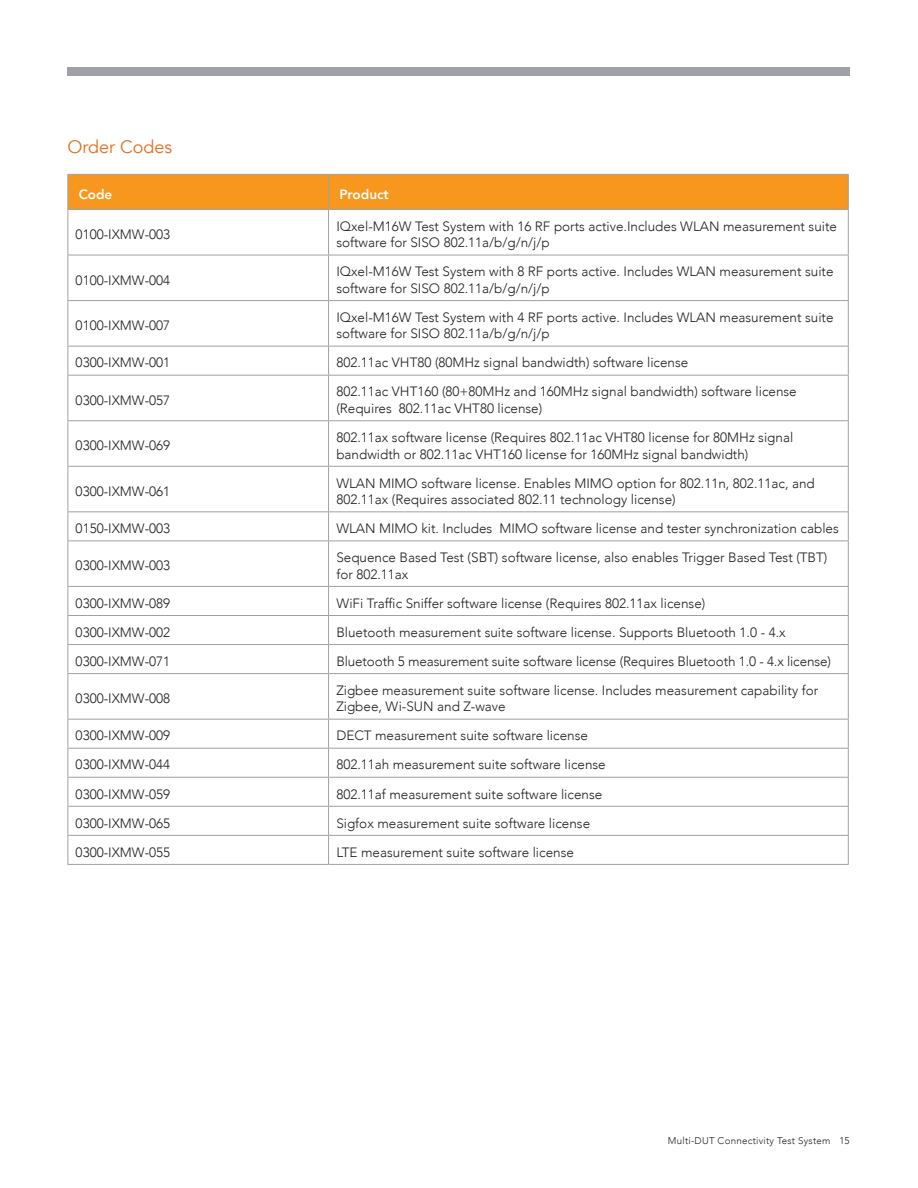
<style>
.page{position:relative;width:918px;height:1188px;background:#fff}
.page>*{position:absolute;margin:0;border:0;box-sizing:border-box;transform-origin:0 0}
.Subhead_3{font:18px "Avenir";color:#e4701e}
.Table_C_body{font:300 13.5px/16.5px "Avenir";color:#231f20}
.Table_C_head{font:800 13.5px "Avenir";color:#fff}
.t1{font:300 9.75px "Avenir";letter-spacing:.025em;color:#231f20}
</style>
<div class="page">
<div style="left:68px;top:68px;width:782px;height:8px;background:#a0a1a5"></div>
<div style="left:69px;top:175px;width:779px;height:34px;background:#f7971d"></div>
<hr style="left:68px;top:210px;width:1px;height:45px;background:#a0a1a5">
<hr style="left:68px;top:301px;width:1px;height:45px;background:#a0a1a5">
<svg style="left:68px;top:347px;width:1px;height:28px"></svg>
<hr style="left:68px;top:376px;width:1px;height:44px;background:#a0a1a5">
<hr style="left:68px;top:421px;width:1px;height:45px;background:#a0a1a5">
<hr style="left:68px;top:467px;width:1px;height:44px;background:#a0a1a5">
<svg style="left:68px;top:512px;width:1px;height:29px"></svg>
<hr style="left:68px;top:541px;width:1px;height:45px;background:#a0a1a5">
<svg style="left:68px;top:587px;width:1px;height:86px"></svg>
<hr style="left:68px;top:674px;width:1px;height:45px;background:#a0a1a5">
<svg style="left:68px;top:720px;width:1px;height:144px"></svg>
<hr style="left:68px;top:174px;width:261px;height:1px;background:#a0a1a5">
<hr style="left:68px;top:175px;width:1px;height:34px;background:#a0a1a5">
<hr style="left:848px;top:175px;width:1px;height:34px;background:#a0a1a5">
<hr style="left:68px;top:209px;width:261px;height:1px;background:#a0a1a5">
<hr style="left:68px;top:255px;width:261px;height:1px;background:#a0a1a5">
<hr style="left:68px;top:300px;width:261px;height:1px;background:#a0a1a5">
<hr style="left:68px;top:346px;width:261px;height:1px;background:#a0a1a5">
<hr style="left:68px;top:375px;width:261px;height:1px;background:#a0a1a5">
<hr style="left:68px;top:420px;width:261px;height:1px;background:#a0a1a5">
<hr style="left:68px;top:466px;width:261px;height:1px;background:#a0a1a5">
<hr style="left:68px;top:511px;width:261px;height:1px;background:#a0a1a5">
<hr style="left:68px;top:541px;width:261px;height:1px;background:#a0a1a5">
<hr style="left:68px;top:586px;width:261px;height:1px;background:#a0a1a5">
<hr style="left:68px;top:615px;width:261px;height:1px;background:#a0a1a5">
<hr style="left:68px;top:644px;width:261px;height:1px;background:#a0a1a5">
<hr style="left:68px;top:673px;width:261px;height:1px;background:#a0a1a5">
<hr style="left:68px;top:719px;width:261px;height:1px;background:#a0a1a5">
<hr style="left:68px;top:748px;width:261px;height:1px;background:#a0a1a5">
<hr style="left:68px;top:777px;width:261px;height:1px;background:#a0a1a5">
<hr style="left:68px;top:806px;width:261px;height:1px;background:#a0a1a5">
<hr style="left:68px;top:835px;width:261px;height:1px;background:#a0a1a5">
<hr style="left:68px;top:864px;width:261px;height:1px;background:#a0a1a5">
<hr style="left:68px;top:255px;width:1px;height:45px;background:#a0a1a5">
<hr style="left:848px;top:301px;width:1px;height:45px;background:#a0a1a5">
<hr style="left:848px;top:210px;width:1px;height:45px;background:#a0a1a5">
<hr style="left:848px;top:255px;width:1px;height:45px;background:#a0a1a5">
<hr style="left:329px;top:174px;width:520px;height:1px;background:#a0a1a5">
<hr style="left:328px;top:175px;width:1px;height:34px;background:#a0a1a5">
<hr style="left:329px;top:209px;width:520px;height:1px;background:#a0a1a5">
<hr style="left:328px;top:210px;width:1px;height:45px;background:#a0a1a5">
<hr style="left:329px;top:255px;width:520px;height:1px;background:#a0a1a5">
<hr style="left:328px;top:255px;width:1px;height:45px;background:#a0a1a5">
<hr style="left:329px;top:300px;width:520px;height:1px;background:#a0a1a5">
<hr style="left:328px;top:301px;width:1px;height:45px;background:#a0a1a5">
<hr style="left:329px;top:346px;width:520px;height:1px;background:#a0a1a5">
<svg style="left:328px;top:347px;width:1px;height:28px"></svg>
<svg style="left:848px;top:347px;width:1px;height:28px"></svg>
<hr style="left:329px;top:375px;width:520px;height:1px;background:#a0a1a5">
<hr style="left:328px;top:376px;width:1px;height:44px;background:#a0a1a5">
<hr style="left:848px;top:376px;width:1px;height:44px;background:#a0a1a5">
<hr style="left:329px;top:420px;width:520px;height:1px;background:#a0a1a5">
<hr style="left:328px;top:421px;width:1px;height:45px;background:#a0a1a5">
<hr style="left:848px;top:421px;width:1px;height:45px;background:#a0a1a5">
<hr style="left:329px;top:466px;width:520px;height:1px;background:#a0a1a5">
<hr style="left:328px;top:467px;width:1px;height:44px;background:#a0a1a5">
<hr style="left:848px;top:467px;width:1px;height:44px;background:#a0a1a5">
<hr style="left:329px;top:511px;width:520px;height:1px;background:#a0a1a5">
<svg style="left:328px;top:512px;width:1px;height:29px"></svg>
<svg style="left:848px;top:512px;width:1px;height:29px"></svg>
<hr style="left:329px;top:541px;width:520px;height:1px;background:#a0a1a5">
<hr style="left:328px;top:541px;width:1px;height:45px;background:#a0a1a5">
<hr style="left:848px;top:541px;width:1px;height:45px;background:#a0a1a5">
<hr style="left:329px;top:586px;width:520px;height:1px;background:#a0a1a5">
<hr style="left:329px;top:615px;width:520px;height:1px;background:#a0a1a5">
<hr style="left:329px;top:644px;width:520px;height:1px;background:#a0a1a5">
<svg style="left:328px;top:587px;width:1px;height:86px"></svg>
<svg style="left:848px;top:587px;width:1px;height:86px"></svg>
<hr style="left:329px;top:673px;width:520px;height:1px;background:#a0a1a5">
<hr style="left:328px;top:674px;width:1px;height:45px;background:#a0a1a5">
<hr style="left:848px;top:674px;width:1px;height:45px;background:#a0a1a5">
<hr style="left:329px;top:719px;width:520px;height:1px;background:#a0a1a5">
<hr style="left:329px;top:748px;width:520px;height:1px;background:#a0a1a5">
<hr style="left:329px;top:777px;width:520px;height:1px;background:#a0a1a5">
<hr style="left:329px;top:806px;width:520px;height:1px;background:#a0a1a5">
<hr style="left:329px;top:835px;width:520px;height:1px;background:#a0a1a5">
<svg style="left:328px;top:720px;width:1px;height:144px"></svg>
<svg style="left:848px;top:720px;width:1px;height:144px"></svg>
<hr style="left:329px;top:864px;width:520px;height:1px;background:#a0a1a5">
<p class="Subhead_3" style="left:68px;top:136px;width:106px">Order Codes</p>
<p class="Table_C_head" style="left:79px;top:182px;width:35px">Code</p>
<p class="Table_C_head" style="left:339px;top:182px;width:51px">Product</p>
<p class="Table_C_body" style="left:76px;top:226px;width:96px">0100-IXMW-003</p>
<p class="Table_C_body" style="left:336px;top:218px;width:502px">IQxel-M16W Test System with 16 RF ports active.Includes WLAN measurement suite software for SISO 802.11a/b/g/n/j/p</p>
<p class="Table_C_body" style="left:76px;top:272px;width:96px">0100-IXMW-004</p>
<p class="Table_C_body" style="left:336px;top:263px;width:499px">IQxel-M16W Test System with 8 RF ports active. Includes WLAN measurement suite software for SISO 802.11a/b/g/n/j/p</p>
<p class="Table_C_body" style="left:76px;top:317px;width:96px">0100-IXMW-007</p>
<p class="Table_C_body" style="left:336px;top:309px;width:499px">IQxel-M16W Test System with 4 RF ports active. Includes WLAN measurement suite software for SISO 802.11a/b/g/n/j/p</p>
<p class="Table_C_body" style="left:76px;top:355px;width:96px">0300-IXMW-001</p>
<p class="Table_C_body" style="left:336px;top:355px;width:354px">802.11ac VHT80 (80MHz signal bandwidth) software license</p>
<p class="Table_C_body" style="left:76px;top:392px;width:96px">0300-IXMW-057</p>
<p class="Table_C_body" style="left:336px;top:384px;width:462px">802.11ac VHT160 (80+80MHz and 160MHz signal bandwidth) software license (Requires 802.11ac VHT80 license)</p>
<p class="Table_C_body" style="left:76px;top:437px;width:96px">0300-IXMW-069</p>
<p class="Table_C_body" style="left:336px;top:429px;width:458px">802.11ax software license (Requires 802.11ac VHT80 license for 80MHz signal bandwidth or 802.11ac VHT160 license for 160MHz signal bandwidth)</p>
<p class="Table_C_body" style="left:76px;top:483px;width:96px">0300-IXMW-061</p>
<p class="Table_C_body" style="left:336px;top:475px;width:480px">WLAN MIMO software license. Enables MIMO option for 802.11n, 802.11ac, and<br>802.11ax (Requires associated 802.11 technology license)</p>
<p class="Table_C_body" style="left:76px;top:520px;width:96px">0150-IXMW-003</p>
<p class="Table_C_body" style="left:336px;top:520px;width:504px">WLAN MIMO kit. Includes MIMO software license and tester synchronization cables</p>
<p class="Table_C_body" style="left:76px;top:558px;width:96px">0300-IXMW-003</p>
<p class="Table_C_body" style="left:336px;top:549px;width:493px">Sequence Based Test (SBT) software license, also enables Trigger Based Test (TBT) for 802.11ax</p>
<p class="Table_C_body" style="left:76px;top:595px;width:96px">0300-IXMW-089</p>
<p class="Table_C_body" style="left:336px;top:595px;width:371px">WiFi Traffic Sniffer software license (Requires 802.11ax license)</p>
<p class="Table_C_body" style="left:76px;top:624px;width:96px">0300-IXMW-002</p>
<p class="Table_C_body" style="left:336px;top:624px;width:451px">Bluetooth measurement suite software license. Supports Bluetooth 1.0 - 4.x</p>
<p class="Table_C_body" style="left:76px;top:653px;width:96px">0300-IXMW-071</p>
<p class="Table_C_body" style="left:336px;top:653px;width:496px">Bluetooth 5 measurement suite software license (Requires Bluetooth 1.0 - 4.x license)</p>
<p class="Table_C_body" style="left:76px;top:690px;width:96px">0300-IXMW-008</p>
<p class="Table_C_body" style="left:336px;top:682px;width:483px">Zigbee measurement suite software license. Includes measurement capability for<br>Zigbee, Wi-SUN and Z-wave</p>
<p class="Table_C_body" style="left:76px;top:728px;width:96px">0300-IXMW-009</p>
<p class="Table_C_body" style="left:336px;top:728px;width:253px">DECT measurement suite software license</p>
<p class="Table_C_body" style="left:76px;top:757px;width:96px">0300-IXMW-044</p>
<p class="Table_C_body" style="left:336px;top:757px;width:271px">802.11ah measurement suite software license</p>
<p class="Table_C_body" style="left:76px;top:786px;width:96px">0300-IXMW-059</p>
<p class="Table_C_body" style="left:336px;top:786px;width:267px">802.11af measurement suite software license</p>
<p class="Table_C_body" style="left:76px;top:815px;width:96px">0300-IXMW-065</p>
<p class="Table_C_body" style="left:336px;top:815px;width:255px">Sigfox measurement suite software license</p>
<p class="Table_C_body" style="left:76px;top:844px;width:96px">0300-IXMW-055</p>
<p class="Table_C_body" style="left:336px;top:844px;width:239px">LTE measurement suite software license</p>
<p class="t1" style="left:668px;top:1135px;width:183px">Multi-DUT Connectivity Test System 15</p>
</div>
